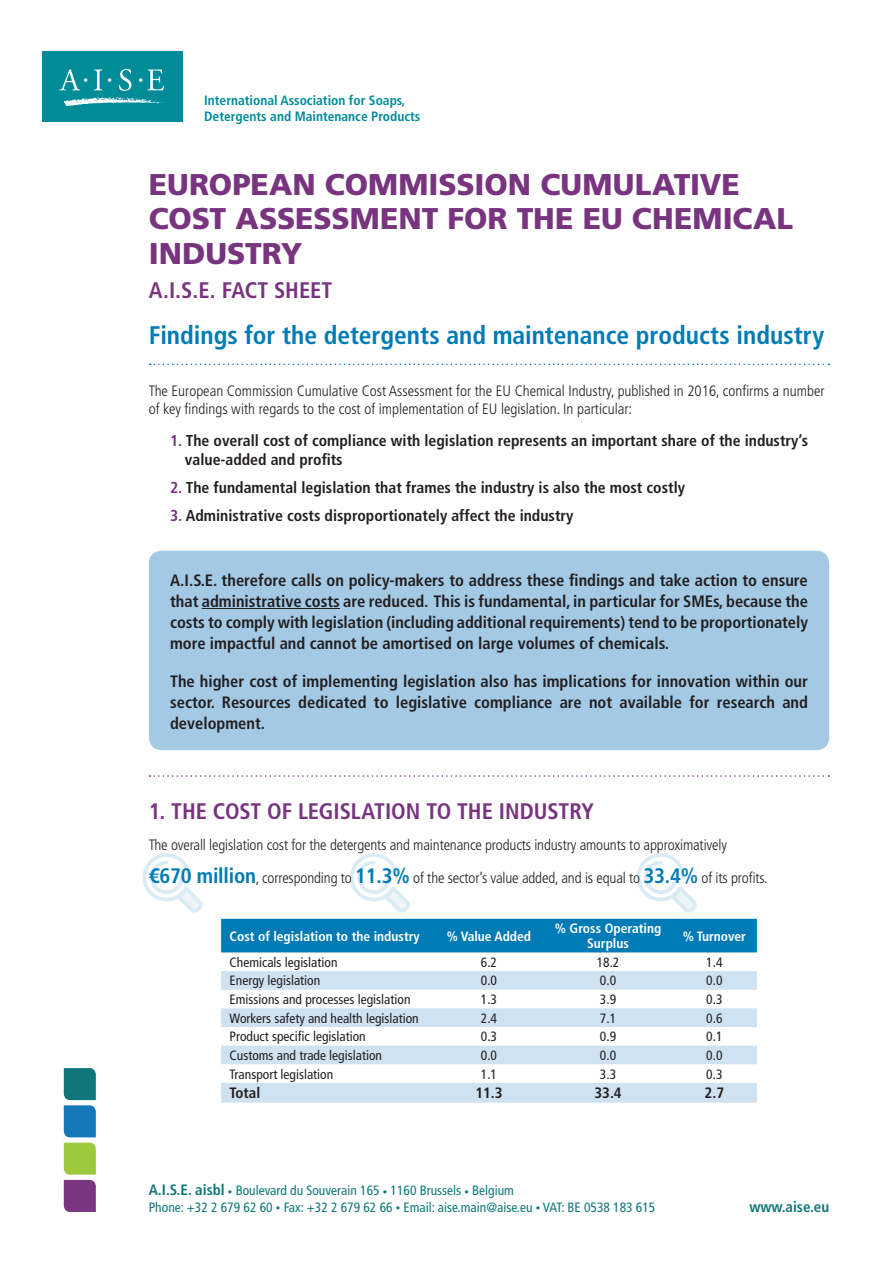
<style>
.page{position:relative;width:893px;height:1263px;background:#fff}
.page>*{position:absolute;margin:0;border:0;box-sizing:border-box;transform-origin:0 0}
.t1{font:900 30px/34.5px "Frutiger LT Std";color:#78347f}
.t2{font:700 condensed 25.5px "Frutiger LT Std";color:#007bb6}
.t3{font:700 condensed 22.5px "Frutiger LT Std";color:#78347f}
.t4{font:700 condensed 16.5px/21px "Frutiger LT Std";color:#231f20;text-align:justify}
.t5{font:700 condensed 15.75px/19.5px "Frutiger LT Std";color:#231f20}
.t6{font:300 condensed 15px/18px "Frutiger LT Std";color:#231f20}
.t7{font:700 condensed 15px "Frutiger LT Std";color:#231f20}
.t8{font:700 condensed 15px "Frutiger LT Std";color:#0f777a}
.t9{font:condensed 13.5px "Frutiger LT Std";color:#231f20}
.t10{font:condensed 13.5px/16.5px "Frutiger LT Std";color:#0f777a}
.t11{font:700 condensed 13.5px/15px "Frutiger LT Std";color:#fff;text-align:center}
.t12{font:700 condensed 13.5px/16.2px "Frutiger LT Std";color:#008b99}
.s1{color:#78347f}
.s2{font-weight:700;font-size:21px;color:#007bb6}
.s3{font-weight:700;font-size:15px}
.s4{font-size:9px}
</style>
<div class="page">
<svg style="left:350px;top:853px;width:60px;height:60px"></svg>
<svg style="left:637px;top:853px;width:60px;height:60px"></svg>
<svg style="left:143px;top:853px;width:60px;height:60px"></svg>
<svg style="left:150px;top:775px;width:679px;height:2px"></svg>
<div style="left:221px;top:919px;width:536px;height:33px;background:#007bb6"></div>
<svg style="left:221px;top:971px;width:536px;height:131px;fill:#cfe2f1"></svg>
<div style="left:149px;top:551px;width:680px;height:199px;background:#a3c9e5;border-radius:13px"></div>
<hr style="left:202px;top:608px;width:138px;height:1px;background:#231f20">
<div style="left:43px;top:51px;width:140px;height:70px;background:#008b99"></div>
<svg style="left:59px;top:69px;width:28px;height:21px"></svg>
<svg style="left:94px;top:69px;width:8px;height:21px"></svg>
<svg style="left:108px;top:78px;width:3px;height:4px"></svg>
<svg style="left:119px;top:69px;width:12px;height:22px"></svg>
<svg style="left:139px;top:69px;width:25px;height:21px"></svg>
<svg style="left:64px;top:97px;width:99px;height:9px"></svg>
<svg style="left:64px;top:1068px;width:32px;height:144px;background:#658b8d"></svg>
<svg style="left:150px;top:364px;width:679px;height:1px"></svg>
<p class="t12" style="left:204px;top:92px;width:218px">International Association for Soaps,<br>Detergents and Maintenance Products</p>
<h1 class="t1" style="left:149px;top:167px;width:646px">EUROPEAN COMMISSION CUMULATIVE<br>COST ASSESSMENT FOR THE EU CHEMICAL<br>INDUSTRY</h1>
<h3 class="t3" style="left:149px;top:277px;width:185px">A.I.S.E. Fact Sheet</h3>
<h2 class="t2" style="left:149px;top:320px;width:677px">Findings for the detergents and maintenance products industry</h2>
<p class="t6" style="left:149px;top:382px;width:677px">The European Commission Cumulative Cost Assessment for the EU Chemical Industry, published in 2016, confirms a number of key findings with regards to the cost of implementation of EU legislation. In particular:</p>
<p class="t5" style="left:185px;top:431px;width:625px;text-indent:-15px"><span class="s1">1.</span> The overall cost of compliance with legislation represents an important share of the industry’s value-added and profits</p>
<p class="t5" style="left:170px;top:478px;width:516px"><span class="s1">2.</span> The fundamental legislation that frames the industry is also the most costly</p>
<p class="t5" style="left:170px;top:506px;width:405px"><span class="s1">3.</span> Administrative costs disproportionately affect the industry</p>
<p class="t4" style="left:170px;top:570px;width:639px">A.I.S.E. therefore calls on policy-makers to address these findings and take action to ensure that administrative costs are reduced. This is fundamental, in particular for SMEs, because the costs to comply with legislation (including additional requirements) tend to be proportionately more impactful and cannot be amortised on large volumes of chemicals.</p>
<p class="t4" style="left:170px;top:671px;width:639px">The higher cost of implementing legislation also has implications for innovation within our sector. Resources dedicated to legislative compliance are not available for research and development.</p>
<h3 class="t3" style="left:149px;top:798px;width:447px">1. The cost of legislation to the industry</h3>
<p class="t6" style="left:149px;top:836px;width:580px">The overall legislation cost for the detergents and maintenance products industry amounts to approximatively</p>
<p class="t6" style="left:149px;top:869px;width:620px"><span class="s2">€670 million</span>, corresponding to <span class="s2">11.3%</span> of the sector’s value added, and is equal to <span class="s2">33.4%</span> of its profits.</p>
<p class="t11" style="left:230px;top:928px;width:192px">Cost of legislation to the industry</p>
<p class="t11" style="left:447px;top:928px;width:86px">% Value Added</p>
<p class="t11" style="left:555px;top:921px;width:108px">% Gross Operating<br>Surplus</p>
<p class="t11" style="left:683px;top:928px;width:65px">% Turnover</p>
<p class="t9" style="left:230px;top:954px;width:109px">Chemicals legislation</p>
<p class="t9" style="left:481px;top:954px;width:18px">6.2</p>
<p class="t9" style="left:597px;top:954px;width:24px">18.2</p>
<p class="t9" style="left:706px;top:954px;width:18px">1.4</p>
<p class="t9" style="left:230px;top:973px;width:92px">Energy legislation</p>
<p class="t9" style="left:481px;top:973px;width:18px">0.0</p>
<p class="t9" style="left:600px;top:973px;width:18px">0.0</p>
<p class="t9" style="left:706px;top:973px;width:18px">0.0</p>
<p class="t9" style="left:230px;top:991px;width:182px">Emissions and processes legislation</p>
<p class="t9" style="left:481px;top:991px;width:18px">1.3</p>
<p class="t9" style="left:600px;top:991px;width:18px">3.9</p>
<p class="t9" style="left:706px;top:991px;width:18px">0.3</p>
<p class="t9" style="left:230px;top:1010px;width:191px">Workers safety and health legislation</p>
<p class="t9" style="left:481px;top:1010px;width:18px">2.4</p>
<p class="t9" style="left:600px;top:1010px;width:18px">7.1</p>
<p class="t9" style="left:706px;top:1010px;width:18px">0.6</p>
<p class="t9" style="left:230px;top:1029px;width:138px">Product specific legislation</p>
<p class="t9" style="left:481px;top:1029px;width:18px">0.3</p>
<p class="t9" style="left:600px;top:1029px;width:18px">0.9</p>
<p class="t9" style="left:706px;top:1029px;width:18px">0.1</p>
<p class="t9" style="left:230px;top:1047px;width:154px">Customs and trade legislation</p>
<p class="t9" style="left:481px;top:1047px;width:18px">0.0</p>
<p class="t9" style="left:600px;top:1047px;width:18px">0.0</p>
<p class="t9" style="left:706px;top:1047px;width:18px">0.0</p>
<p class="t9" style="left:230px;top:1066px;width:105px">Transport legislation</p>
<p class="t9" style="left:481px;top:1066px;width:18px">1.1</p>
<p class="t9" style="left:600px;top:1066px;width:18px">3.3</p>
<p class="t9" style="left:706px;top:1066px;width:18px">0.3</p>
<p class="t7" style="left:230px;top:1084px;width:32px">Total</p>
<p class="t7" style="left:475px;top:1084px;width:29px">11.3</p>
<p class="t7" style="left:594px;top:1084px;width:29px">33.4</p>
<p class="t7" style="left:705px;top:1084px;width:21px">2.7</p>
<p class="t10" style="left:149px;top:1182px;width:508px"><span class="s3">A.I.S.E. aisbl</span> <span class="s4">•</span> Boulevard du Souverain 165 <span class="s4">•</span> 1160 Brussels <span class="s4">•</span> Belgium<br>Phone: +32 2 679 62 60 <span class="s4">•</span> Fax: +32 2 679 62 66 <span class="s4">•</span> Email: aise.main@aise.eu <span class="s4">•</span> VAT: BE 0538 183 615</p>
<p class="t8" style="left:749px;top:1198px;width:81px">www.aise.eu</p>
</div>
